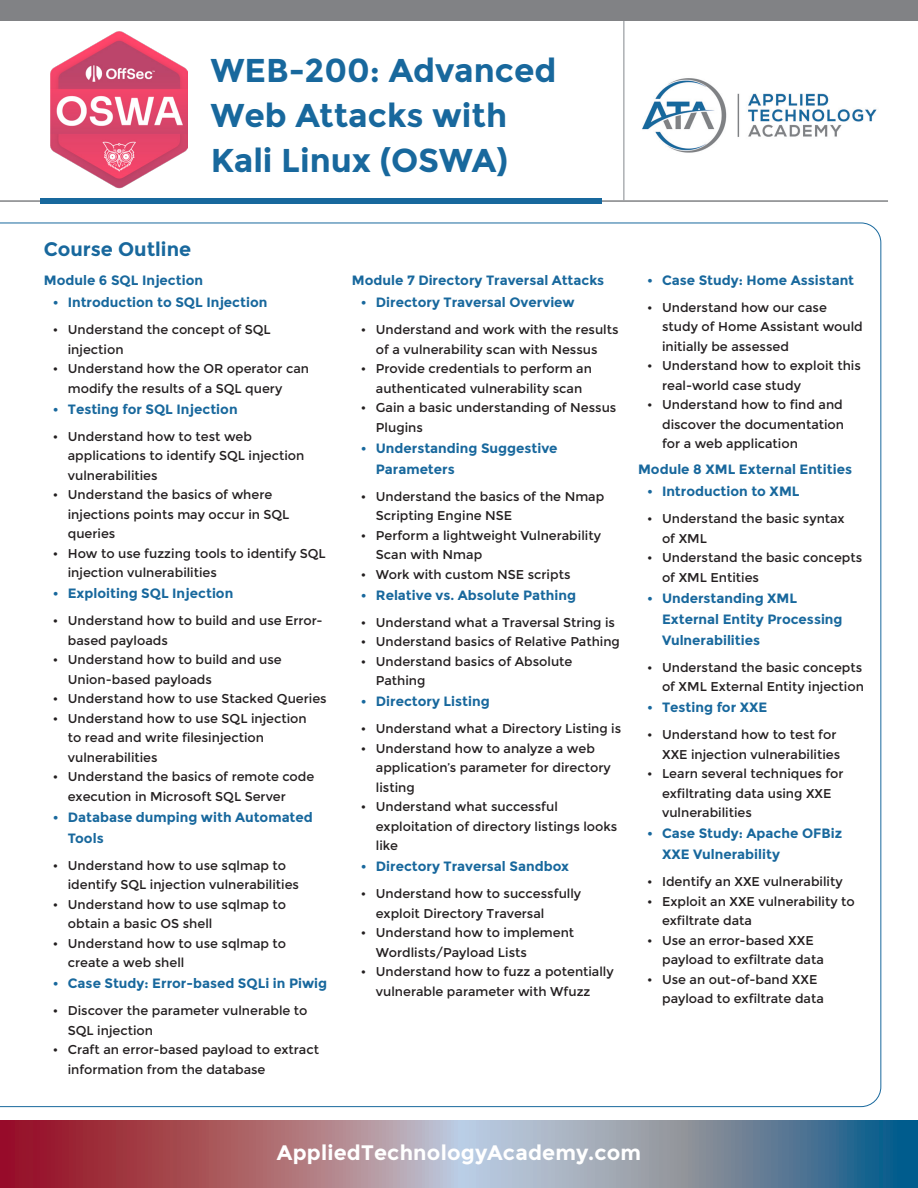
<style>
.page{position:relative;width:918px;height:1188px;background:#fff}
.page>*{position:absolute;margin:0;border:0;box-sizing:border-box;transform-origin:0 0}
.t1{font:700 33px/45px "Montserrat";color:#18689d}
.t2{font:700 21px "Montserrat";letter-spacing:.01em;color:#fff}
.t3{font:700 19.5px "Montserrat";color:#18689d}
.t4{font:700 13.5px/21px "Montserrat";color:#18689d}
.t5{font:12.75px/19.5px "Montserrat";color:#231f20}
</style>
<div class="page">
<svg style="left:0;top:1120px;width:918px;height:68px;background:#90798a"></svg>
<img style="left:642px;top:78px;width:235px;height:75px">
<hr style="left:0;top:200px;width:888px;height:2px;background:#818285">
<div style="left:41px;top:198px;width:561px;height:6px;background:#18689d"></div>
<hr style="left:623px;top:0;width:1px;height:200px;background:#92959a">
<div style="left:0;top:0;width:918px;height:21px;background:#818285"></div>
<img style="left:50px;top:31px;width:138px;height:158px">
<p class="t1" style="left:211px;top:48px;width:347px">WEB-200: Advanced<br>Web Attacks with<br>Kali Linux (OSWA)</p>
<p class="t3" style="left:44px;top:238px;width:149px">Course Outline</p>
<p class="t4" style="left:44px;top:270px;width:161px">Module 6 SQL Injection</p>
<p class="t4" style="left:53px;top:292px;width:216px">• Introduction to SQL Injection</p>
<p class="t5" style="left:68px;top:320px;width:204px;text-indent:-15px">• Understand the concept of SQL injection</p>
<p class="t5" style="left:68px;top:359px;width:243px;text-indent:-15px">• Understand how the OR operator can modify the results of a SQL query</p>
<p class="t4" style="left:53px;top:399px;width:186px">• Testing for SQL Injection</p>
<p class="t5" style="left:68px;top:427px;width:238px;text-indent:-15px">• Understand how to test web applications to identify SQL injection vulnerabilities</p>
<p class="t5" style="left:68px;top:485px;width:223px;text-indent:-15px">• Understand the basics of where injections points may occur in SQL queries</p>
<p class="t5" style="left:68px;top:544px;width:259px;text-indent:-15px">• How to use fuzzing tools to identify SQL injection vulnerabilities</p>
<p class="t4" style="left:53px;top:583px;width:182px">• Exploiting SQL Injection</p>
<p class="t5" style="left:68px;top:611px;width:256px;text-indent:-15px">• Understand how to build and use Error&shy;based payloads</p>
<p class="t5" style="left:68px;top:650px;width:215px;text-indent:-15px">• Understand how to build and use<br>Union-based payloads</p>
<p class="t5" style="left:53px;top:689px;width:275px">• Understand how to use Stacked Queries</p>
<p class="t5" style="left:68px;top:709px;width:241px;text-indent:-15px">• Understand how to use SQL injection to read and write filesinjection vulnerabilities</p>
<p class="t5" style="left:68px;top:767px;width:248px;text-indent:-15px">• Understand the basics of remote code execution in Microsoft SQL Server</p>
<p class="t4" style="left:68px;top:807px;width:247px;text-indent:-15px">• Database dumping with Automated<br>Tools</p>
<p class="t5" style="left:68px;top:856px;width:233px;text-indent:-15px">• Understand how to use sqlmap to identify SQL injection vulnerabilities</p>
<p class="t5" style="left:68px;top:895px;width:220px;text-indent:-15px">• Understand how to use sqlmap to obtain a basic OS shell</p>
<p class="t5" style="left:68px;top:934px;width:220px;text-indent:-15px">• Understand how to use sqlmap to create a web shell</p>
<p class="t4" style="left:53px;top:973px;width:276px">• Case Study: Error-based SQLi in Piwig</p>
<p class="t5" style="left:68px;top:1001px;width:241px;text-indent:-15px">• Discover the parameter vulnerable to<br>SQL injection</p>
<p class="t5" style="left:68px;top:1040px;width:253px;text-indent:-15px">• Craft an error-based payload to extract information from the database</p>
<p class="t4" style="left:352px;top:270px;width:254px">Module 7 Directory Traversal Attacks</p>
<p class="t4" style="left:361px;top:292px;width:215px">• Directory Traversal Overview</p>
<p class="t5" style="left:361px;top:320px;width:259px;text-align:center">• Understand and work with the results of a vulnerability scan with Nessus</p>
<p class="t5" style="left:361px;top:359px;width:233px;text-align:center">• Provide credentials to perform an authenticated vulnerability scan</p>
<p class="t5" style="left:376px;top:398px;width:242px;text-indent:-15px">• Gain a basic understanding of Nessus<br>Plugins</p>
<p class="t4" style="left:376px;top:438px;width:183px;text-indent:-15px">• Understanding Suggestive<br>Parameters</p>
<p class="t5" style="left:376px;top:487px;width:230px;text-indent:-15px">• Understand the basics of the Nmap<br>Scripting Engine NSE</p>
<p class="t5" style="left:376px;top:526px;width:227px;text-indent:-15px">• Perform a lightweight Vulnerability<br>Scan with Nmap</p>
<p class="t5" style="left:361px;top:565px;width:211px">• Work with custom NSE scripts</p>
<p class="t4" style="left:361px;top:585px;width:217px">• Relative vs. Absolute Pathing</p>
<p class="t5" style="left:361px;top:613px;width:256px">• Understand what a Traversal String is</p>
<p class="t5" style="left:361px;top:632px;width:261px">• Understand basics of Relative Pathing</p>
<p class="t5" style="left:376px;top:652px;width:198px;text-indent:-15px">• Understand basics of Absolute<br>Pathing</p>
<p class="t4" style="left:361px;top:691px;width:130px">• Directory Listing</p>
<p class="t5" style="left:361px;top:719px;width:262px">• Understand what a Directory Listing is</p>
<p class="t5" style="left:376px;top:739px;width:236px;text-indent:-15px">• Understand how to analyze a web application’s parameter for directory listing</p>
<p class="t5" style="left:376px;top:797px;width:243px;text-indent:-15px">• Understand what successful exploitation of directory listings looks like</p>
<p class="t4" style="left:361px;top:856px;width:210px">• Directory Traversal Sandbox</p>
<p class="t5" style="left:376px;top:884px;width:207px;text-indent:-15px">• Understand how to successfully exploit Directory Traversal</p>
<p class="t5" style="left:376px;top:923px;width:200px;text-indent:-15px">• Understand how to implement<br>Wordlists/Payload Lists</p>
<p class="t5" style="left:376px;top:962px;width:239px;text-indent:-15px">• Understand how to fuzz a potentially vulnerable parameter with Wfuzz</p>
<p class="t4" style="left:647px;top:270px;width:209px">• Case Study: Home Assistant</p>
<p class="t5" style="left:662px;top:298px;width:202px;text-indent:-15px">• Understand how our case study of Home Assistant would initially be assessed</p>
<p class="t5" style="left:662px;top:356px;width:200px;text-indent:-15px">• Understand how to exploit this real-world case study</p>
<p class="t5" style="left:662px;top:395px;width:184px;text-align:justify;text-indent:-15px">• Understand how to find and discover the documentation for a web application</p>
<p class="t4" style="left:638px;top:459px;width:215px">Module 8 XML External Entities</p>
<p class="t4" style="left:647px;top:481px;width:154px">• Introduction to XML</p>
<p class="t5" style="left:662px;top:509px;width:184px;text-indent:-15px">• Understand the basic syntax of XML</p>
<p class="t5" style="left:662px;top:548px;width:202px;text-indent:-15px">• Understand the basic concepts of XML Entities</p>
<p class="t4" style="left:662px;top:588px;width:182px;text-indent:-15px">• Understanding XML<br>External Entity Processing<br>Vulnerabilities</p>
<p class="t5" style="left:647px;top:658px;width:218px;text-align:right">• Understand the basic concepts of XML External Entity injection</p>
<p class="t4" style="left:647px;top:697px;width:122px">• Testing for XXE</p>
<p class="t5" style="left:647px;top:725px;width:195px;text-align:right">• Understand how to test for<br>XXE injection vulnerabilities</p>
<p class="t5" style="left:662px;top:764px;width:183px;text-indent:-15px">• Learn several techniques for exfiltrating data using XXE vulnerabilities</p>
<p class="t4" style="left:662px;top:823px;width:182px;text-indent:-15px">• Case Study: Apache OFBiz<br>XXE Vulnerability</p>
<p class="t5" style="left:647px;top:872px;width:197px">• Identify an XXE vulnerability</p>
<p class="t5" style="left:662px;top:892px;width:194px;text-indent:-15px">• Exploit an XXE vulnerability to exfiltrate data</p>
<p class="t5" style="left:662px;top:931px;width:163px;text-indent:-15px">• Use an error-based XXE payload to exfiltrate data</p>
<p class="t5" style="left:662px;top:970px;width:163px;text-indent:-15px">• Use an out-of-band XXE payload to exfiltrate data</p>
<p class="t2" style="left:277px;top:1140px;width:366px">AppliedTechnologyAcademy.com</p>
</div>
